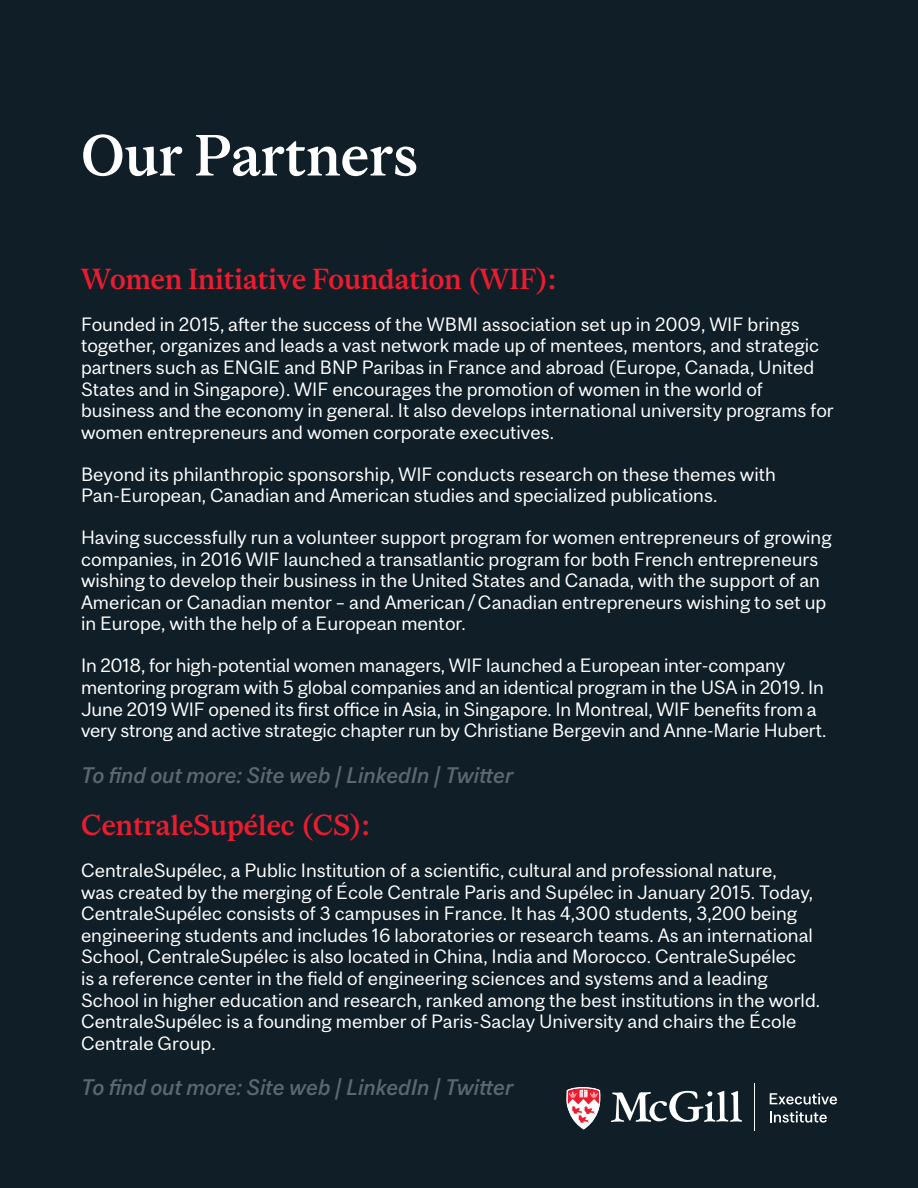
<style>
.page{position:relative;width:918px;height:1188px;background:#101f27}
.page>*{position:absolute;margin:0;border:0;box-sizing:border-box;transform-origin:0 0}
.t1{font:500 54px "Mc Gill Serif";color:#fff}
.t2{font:500 27px "Mc Gill Serif";color:#ed1b2f}
.t3{font:italic 500 21px "Mc Gill Sans";color:#5d6771}
.t4{font:18px/21.6px "Mc Gill Sans";color:#fff}
</style>
<div class="page">
<hr style="left:754px;top:1083px;width:1px;height:48px;background:#fff">
<svg style="left:611px;top:1091px;width:131px;height:31px"></svg>
<svg style="left:770px;top:1093px;width:67px;height:12px"></svg>
<svg style="left:770px;top:1111px;width:57px;height:12px"></svg>
<svg style="left:566px;top:1087px;width:34px;height:43px"></svg>
<h1 class="t1" style="left:81px;top:121px;width:339px">Our Partners</h1>
<h2 class="t2" style="left:81px;top:262px;width:476px">Women Initiative Foundation (WIF):</h2>
<p class="t4" style="left:81px;top:313px;width:754px">Founded in 2015, after the success of the WBMI association set up in 2009, WIF brings together, organizes and leads a vast network made up of mentees, mentors, and strategic partners such as ENGIE and BNP Paribas in France and abroad (Europe, Canada, United States and in Singapore). WIF encourages the promotion of women in the world of business and the economy in general. It also develops international university programs for women entrepreneurs and women corporate executives.</p>
<p class="t4" style="left:81px;top:463px;width:696px">Beyond its philanthropic sponsorship, WIF conducts research on these themes with<br>Pan-European, Canadian and American studies and specialized publications.</p>
<p class="t4" style="left:81px;top:526px;width:752px">Having successfully run a volunteer support program for women entrepreneurs of growing companies, in 2016 WIF launched a transatlantic program for both French entrepreneurs wishing to develop their business in the United States and Canada, with the support of an American or Canadian mentor – and American/Canadian entrepreneurs wishing to set up in Europe, with the help of a European mentor.</p>
<p class="t4" style="left:81px;top:655px;width:747px">In 2018, for high-potential women managers, WIF launched a European inter-company mentoring program with 5 global companies and an identical program in the USA in 2019. In June 2019 WIF opened its first office in Asia, in Singapore. In Montreal, WIF benefits from a very strong and active strategic chapter run by Christiane Bergevin and Anne-Marie Hubert.</p>
<p class="t3" style="left:81px;top:762px;width:433px">To find out more: Site web | LinkedIn | Twitter</p>
<h2 class="t2" style="left:81px;top:808px;width:290px">CentraleSupélec (CS):</h2>
<p class="t4" style="left:81px;top:859px;width:741px">CentraleSupélec, a Public Institution of a scientific, cultural and professional nature,<br>was created by the merging of École Centrale Paris and Supélec in January 2015. Today, CentraleSupélec consists of 3 campuses in France. It has 4,300 students, 3,200 being engineering students and includes 16 laboratories or research teams. As an international School, CentraleSupélec is also located in China, India and Morocco. CentraleSupélec<br>is a reference center in the field of engineering sciences and systems and a leading School in higher education and research, ranked among the best institutions in the world.<br>CentraleSupélec is a founding member of Paris-Saclay University and chairs the École Centrale Group.</p>
<p class="t3" style="left:81px;top:1075px;width:433px">To find out more: Site web | LinkedIn | Twitter</p>
</div>
